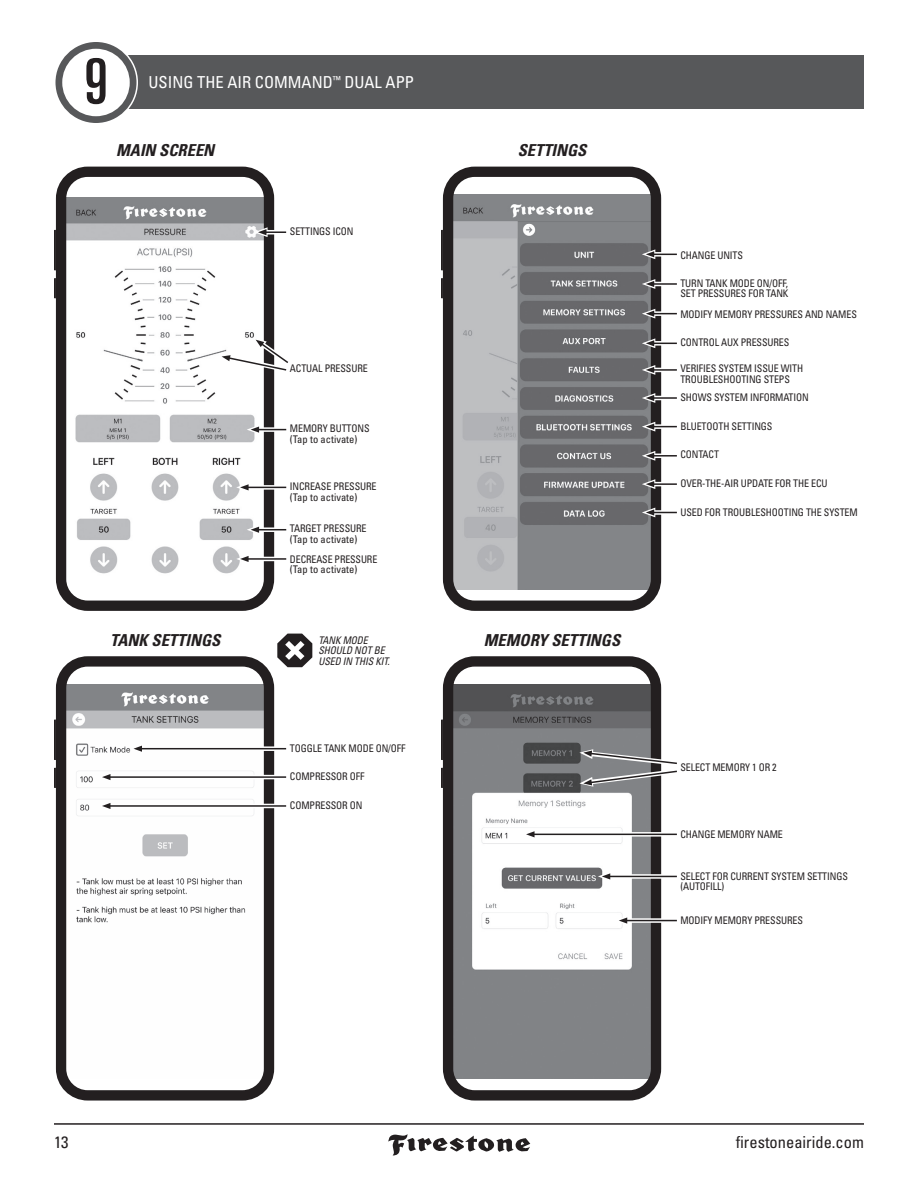
<style>
.page{position:relative;width:918px;height:1188px;background:#fff}
.page>*{position:absolute;margin:0;border:0;box-sizing:border-box;transform-origin:0 0}
.t1{font:ultra-condensed 63px "Univers LT Std";color:#231f20}
.t2{font:italic 700 condensed 16.5px "Univers LT Std";color:#231f20}
.t3{font:condensed 16.5px "Univers LT Std";color:#fff}
.t4{font:condensed 16.5px "Univers LT Std";color:#231f20}
.t5{font:condensed 10.5px/10.5px "Univers LT Std";letter-spacing:-.01em;color:#231f20;scale:.95 1}
.t6{font:italic condensed 10.5px/10.5px "Univers LT Std";letter-spacing:-.01em;color:#231f20;scale:.95 1}
.t7{font:condensed 10.5px/10.5px "Univers LT Std";letter-spacing:-.01em;color:#231f20;scale:.94 1}
</style>
<div class="page">
<hr style="left:54px;top:1123px;width:810px;height:2px;background:#231f20">
<svg style="left:388px;top:1134px;width:142px;height:22px"></svg>
<svg style="left:56px;top:167px;width:218px;height:444px"></svg>
<svg style="left:54px;top:230px;width:2px;height:40px"></svg>
<svg style="left:54px;top:278px;width:2px;height:20px"></svg>
<svg style="left:56px;top:656px;width:218px;height:445px"></svg>
<svg style="left:54px;top:720px;width:2px;height:40px"></svg>
<svg style="left:54px;top:768px;width:2px;height:20px"></svg>
<svg style="left:443px;top:167px;width:218px;height:444px;background:#878789"></svg>
<svg style="left:441px;top:230px;width:2px;height:40px"></svg>
<svg style="left:441px;top:278px;width:2px;height:20px"></svg>
<svg style="left:443px;top:656px;width:218px;height:445px"></svg>
<svg style="left:441px;top:720px;width:2px;height:40px"></svg>
<svg style="left:441px;top:768px;width:2px;height:20px"></svg>
<div style="left:81px;top:56px;width:783px;height:54px;background:#57585a"></div>
<div style="left:54px;top:40px;width:84px;height:84px;border:3px solid #fff;border-radius:50%"></div>
<div style="left:55px;top:42px;width:81px;height:81px;background:#57585a;border-radius:50%"></div>
<div style="left:62px;top:49px;width:68px;height:67px;background:#fff;border-radius:50%"></div>
<hr style="left:263px;top:230px;width:23px;height:4px;background:#fff">
<svg style="left:143px;top:746px;width:143px;height:5px"></svg>
<hr style="left:107px;top:775px;width:179px;height:4px;background:#fff">
<hr style="left:107px;top:804px;width:179px;height:4px;background:#fff">
<hr style="left:651px;top:282px;width:26px;height:4px;background:#fff">
<hr style="left:651px;top:368px;width:26px;height:4px;background:#fff">
<hr style="left:651px;top:396px;width:26px;height:4px;background:#fff">
<hr style="left:651px;top:454px;width:26px;height:4px;background:#fff">
<hr style="left:651px;top:482px;width:26px;height:4px;background:#fff">
<svg style="left:536px;top:832px;width:141px;height:5px"></svg>
<div style="left:607px;top:874px;width:70px;height:5px;background:#c7c6c6"></div>
<svg style="left:628px;top:918px;width:49px;height:5px"></svg>
<svg style="left:250px;top:485px;width:36px;height:5px"></svg>
<hr style="left:246px;top:557px;width:40px;height:4px;background:#fff">
<hr style="left:264px;top:231px;width:22px;height:2px;background:#231f20">
<svg style="left:254px;top:227px;width:14px;height:10px"></svg>
<hr style="left:140px;top:748px;width:146px;height:1px;background:#231f20">
<svg style="left:130px;top:744px;width:13px;height:10px"></svg>
<hr style="left:108px;top:776px;width:178px;height:2px;background:#231f20">
<svg style="left:98px;top:772px;width:14px;height:10px"></svg>
<hr style="left:108px;top:805px;width:178px;height:2px;background:#231f20">
<svg style="left:98px;top:801px;width:14px;height:10px"></svg>
<svg style="left:642px;top:249px;width:35px;height:10px"></svg>
<hr style="left:652px;top:283px;width:25px;height:2px;background:#231f20">
<svg style="left:642px;top:279px;width:13px;height:10px"></svg>
<svg style="left:642px;top:309px;width:35px;height:10px"></svg>
<svg style="left:642px;top:338px;width:35px;height:10px"></svg>
<hr style="left:652px;top:369px;width:25px;height:2px;background:#231f20">
<svg style="left:642px;top:365px;width:13px;height:10px"></svg>
<hr style="left:652px;top:397px;width:25px;height:2px;background:#231f20">
<svg style="left:642px;top:393px;width:13px;height:10px"></svg>
<svg style="left:642px;top:422px;width:35px;height:10px"></svg>
<hr style="left:652px;top:455px;width:25px;height:2px;background:#231f20">
<svg style="left:642px;top:451px;width:13px;height:10px"></svg>
<hr style="left:652px;top:483px;width:25px;height:2px;background:#231f20">
<svg style="left:642px;top:479px;width:13px;height:10px"></svg>
<svg style="left:642px;top:508px;width:35px;height:9px"></svg>
<svg style="left:579px;top:749px;width:98px;height:38px"></svg>
<hr style="left:532px;top:834px;width:145px;height:1px;background:#231f20">
<svg style="left:522px;top:829px;width:14px;height:10px"></svg>
<hr style="left:608px;top:876px;width:69px;height:1px;background:#231f20">
<svg style="left:598px;top:872px;width:13px;height:9px"></svg>
<hr style="left:625px;top:920px;width:52px;height:1px;background:#231f20">
<svg style="left:615px;top:916px;width:13px;height:9px"></svg>
<svg style="left:247px;top:425px;width:39px;height:9px"></svg>
<hr style="left:246px;top:487px;width:40px;height:1px;background:#231f20">
<svg style="left:236px;top:482px;width:14px;height:10px"></svg>
<svg style="left:247px;top:525px;width:39px;height:10px"></svg>
<hr style="left:246px;top:558px;width:40px;height:2px;background:#231f20">
<svg style="left:236px;top:554px;width:14px;height:10px"></svg>
<svg style="left:218px;top:337px;width:70px;height:38px"></svg>
<svg style="left:277px;top:634px;width:35px;height:33px"></svg>
<h1 class="t1" style="left:84px;top:46px;width:25px">9</h1>
<h2 class="t3" style="left:148px;top:72px;width:267px">USING THE AIR COMMAND<sup>™</sup> DUAL APP</h2>
<h2 class="t2" style="left:116px;top:140px;width:100px">MAIN SCREEN</h2>
<p class="t5" style="left:290px;top:226px;width:69px">SETTINGS ICON</p>
<p class="t5" style="left:290px;top:363px;width:84px">ACTUAL PRESSURE</p>
<p class="t5" style="left:290px;top:423px;width:85px">MEMORY BUTTONS (Tap to activate)</p>
<p class="t5" style="left:290px;top:481px;width:93px">INCREASE PRESSURE (Tap to activate)</p>
<p class="t5" style="left:290px;top:523px;width:82px">TARGET PRESSURE (Tap to activate)</p>
<p class="t7" style="left:290px;top:554px;width:94px">DECREASE PRESSURE (Tap to activate)</p>
<h2 class="t2" style="left:518px;top:140px;width:70px">SETTINGS</h2>
<h2 class="t2" style="left:110px;top:630px;width:111px">TANK SETTINGS</h2>
<p class="t6" style="left:318px;top:635px;width:54px">TANK MODE</p>
<h2 class="t2" style="left:484px;top:630px;width:138px">MEMORY SETTINGS</h2>
<p class="t6" style="left:318px;top:645px;width:77px">SHOULD NOT BE<br>USED IN THIS KIT.</p>
<p class="t5" style="left:290px;top:743px;width:123px">TOGGLE TANK MODE ON/OFF</p>
<p class="t5" style="left:290px;top:771px;width:80px">COMPRESSOR OFF</p>
<p class="t5" style="left:290px;top:800px;width:78px">COMPRESSOR ON</p>
<p class="t5" style="left:680px;top:250px;width:67px">CHANGE UNITS</p>
<p class="t5" style="left:680px;top:278px;width:115px">TURN TANK MODE ON/OFF,<br>SET PRESSURES FOR TANK</p>
<p class="t5" style="left:680px;top:309px;width:187px">MODIFY MEMORY PRESSURES AND NAMES</p>
<p class="t5" style="left:680px;top:337px;width:116px">CONTROL AUX PRESSURES</p>
<p class="t5" style="left:680px;top:363px;width:131px">VERIFIES SYSTEM ISSUE WITH<br>TROUBLESHOOTING STEPS</p>
<p class="t5" style="left:680px;top:392px;width:137px">SHOWS SYSTEM INFORMATION</p>
<p class="t5" style="left:680px;top:421px;width:98px">BLUETOOTH SETTINGS</p>
<p class="t5" style="left:680px;top:449px;width:42px">CONTACT</p>
<p class="t5" style="left:680px;top:478px;width:156px">OVER-THE-AIR UPDATE FOR THE ECU</p>
<p class="t5" style="left:680px;top:507px;width:188px">USED FOR TROUBLESHOOTING THE SYSTEM</p>
<p class="t5" style="left:680px;top:762px;width:103px">SELECT MEMORY 1 OR 2</p>
<p class="t5" style="left:680px;top:828px;width:109px">CHANGE MEMORY NAME</p>
<p class="t5" style="left:680px;top:871px;width:178px">SELECT FOR CURRENT SYSTEM SETTINGS (AUTOFILL)</p>
<p class="t5" style="left:680px;top:915px;width:131px">MODIFY MEMORY PRESSURES</p>
<h2 class="t4" style="left:54px;top:1132px;width:16px">13</h2>
<h2 class="t4" style="left:736px;top:1132px;width:130px">firestoneairide.com</h2>
</div>
